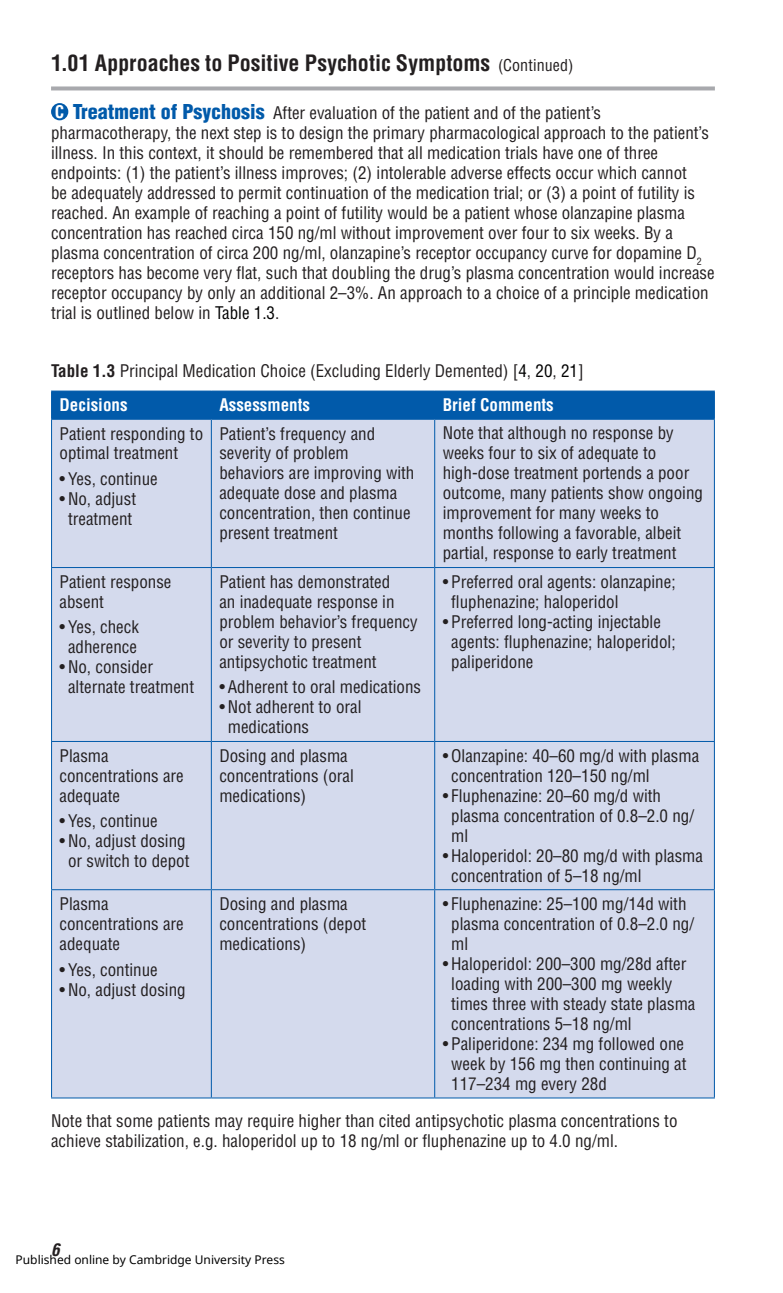
<style>
.page{position:relative;width:783px;height:1293px;background:#fff}
.page>*{position:absolute;margin:0;border:0;box-sizing:border-box;transform-origin:0 0}
.t1{font:700 condensed 22px "Helvetica LT Std";color:#231f20}
.A{font:condensed 17px/20px "Helvetica LT Std";color:#231f20}
.TB{font:condensed 17px/20px "Helvetica LT Std";color:#231f20}
.TSN{font:condensed 17px/20px "Helvetica LT Std";color:#231f20}
.TT{font:condensed 17px "Helvetica LT Std";color:#231f20}
.TCH{font:700 condensed 17px "Helvetica LT Std";color:#fff}
.t2{font:italic 700 condensed 17px "Helvetica LT Std";color:#231f20}
.t3{font:12px "Noto Sans";color:#000}
.s1{font-weight:400;font-size:16px}
.s2{font-weight:900;font-size:20px;color:#015aaa}
.s3{color:#000}
.s4{font-weight:700}
</style>
<div class="page">
<svg style="left:51px;top:86px;width:663px;height:4px;background:#b2b3b6"></svg>
<div style="left:51px;top:103px;width:17px;height:17px;background:#015aaa;border-radius:50%"></div>
<div style="left:52px;top:420px;width:661px;height:677px;background:#d4daed"></div>
<hr style="left:51px;top:390px;width:160px;height:1px;background:#015aaa">
<hr style="left:211px;top:390px;width:223px;height:1px;background:#015aaa">
<hr style="left:434px;top:390px;width:280px;height:1px;background:#015aaa">
<div style="left:51px;top:391px;width:663px;height:28px;background:#015aaa"></div>
<hr style="left:51px;top:419px;width:160px;height:1px;background:#015aaa">
<hr style="left:51px;top:420px;width:1px;height:147px;background:#015aaa">
<hr style="left:211px;top:419px;width:223px;height:1px;background:#015aaa">
<hr style="left:211px;top:420px;width:1px;height:147px;background:#015aaa">
<hr style="left:434px;top:419px;width:280px;height:1px;background:#015aaa">
<hr style="left:434px;top:420px;width:1px;height:147px;background:#015aaa">
<hr style="left:713px;top:420px;width:1px;height:147px;background:#015aaa">
<hr style="left:51px;top:567px;width:160px;height:1px;background:#015aaa">
<hr style="left:51px;top:568px;width:1px;height:173px;background:#015aaa">
<hr style="left:211px;top:567px;width:223px;height:1px;background:#015aaa">
<hr style="left:211px;top:568px;width:1px;height:173px;background:#015aaa">
<hr style="left:434px;top:567px;width:280px;height:1px;background:#015aaa">
<hr style="left:434px;top:568px;width:1px;height:173px;background:#015aaa">
<hr style="left:713px;top:568px;width:1px;height:173px;background:#015aaa">
<hr style="left:51px;top:741px;width:160px;height:1px;background:#015aaa">
<hr style="left:51px;top:742px;width:1px;height:147px;background:#015aaa">
<hr style="left:211px;top:741px;width:223px;height:1px;background:#015aaa">
<hr style="left:211px;top:742px;width:1px;height:147px;background:#015aaa">
<hr style="left:434px;top:741px;width:280px;height:1px;background:#015aaa">
<hr style="left:434px;top:742px;width:1px;height:147px;background:#015aaa">
<hr style="left:713px;top:742px;width:1px;height:147px;background:#015aaa">
<hr style="left:51px;top:889px;width:160px;height:1px;background:#015aaa">
<hr style="left:51px;top:890px;width:1px;height:207px;background:#015aaa">
<hr style="left:211px;top:889px;width:223px;height:1px;background:#015aaa">
<hr style="left:211px;top:890px;width:1px;height:207px;background:#015aaa">
<hr style="left:434px;top:889px;width:280px;height:1px;background:#015aaa">
<hr style="left:434px;top:890px;width:1px;height:207px;background:#015aaa">
<hr style="left:713px;top:890px;width:1px;height:207px;background:#015aaa">
<hr style="left:51px;top:1097px;width:160px;height:1px;background:#015aaa">
<hr style="left:211px;top:1097px;width:223px;height:1px;background:#015aaa">
<hr style="left:434px;top:1097px;width:280px;height:1px;background:#015aaa">
<p class="t1" style="left:51px;top:49px;width:524px">1.01 Approaches to Positive Psychotic Symptoms <span class="s1">(Continued)</span></p>
<p class="A" style="left:51px;top:103px;width:665px;text-indent:22px"><span class="s2">Treatment of Psychosis</span> After evaluation of the patient and of the patient’s pharmacotherapy, the next step is to design the primary pharmacological approach to the patient’s illness. In this context, it should be remembered that all medication trials have one of three endpoints: (1) the patient’s illness improves; (2) intolerable adverse effects occur which cannot<br>be adequately addressed to permit continuation of the medication trial; or (3) a point of futility is reached. An example of reaching a point of futility would be a patient whose olanzapine plasma concentration has reached circa 150 ng/ml without improvement over four to six weeks. By a plasma concentration of circa 200 ng/ml, olanzapine’s receptor occupancy curve for dopamine D<sub>2 </sub>receptors has become very flat, such that doubling the drug’s plasma concentration would increase receptor occupancy by only an additional 2–3%. An approach to a choice of a principle medication trial is outlined below in <span class="s3">Table 1.3</span>.</p>
<p class="TCH" style="left:55px;top:101px;width:11px">C</p>
<p class="TT" style="left:51px;top:360px;width:534px"><span class="s4">Table 1.3</span> Principal Medication Choice (Excluding Elderly Demented) [<span class="s3">4</span>, <span class="s3">20</span>, <span class="s3">21</span>]</p>
<p class="TCH" style="left:60px;top:394px;width:69px">Decisions</p>
<p class="TCH" style="left:219px;top:394px;width:92px">Assessments</p>
<p class="TCH" style="left:442px;top:394px;width:112px">Brief Comments</p>
<p class="TB" style="left:60px;top:423px;width:145px">Patient responding to optimal treatment</p>
<p class="A" style="left:60px;top:469px;width:100px">• Yes, continue</p>
<p class="A" style="left:60px;top:489px;width:78px;text-align:center">• No, adjust treatment</p>
<p class="TB" style="left:219px;top:423px;width:196px">Patient’s frequency and severity of problem behaviors are improving with adequate dose and plasma concentration, then continue present treatment</p>
<p class="TB" style="left:442px;top:423px;width:262px">Note that although no response by weeks four to six of adequate to high-dose treatment portends a poor outcome, many patients show ongoing improvement for many weeks to months following a favorable, albeit partial, response to early treatment</p>
<p class="TB" style="left:60px;top:571px;width:113px">Patient response absent</p>
<p class="A" style="left:60px;top:617px;width:81px;text-align:center">• Yes, check adherence</p>
<p class="A" style="left:68px;top:657px;width:128px;text-indent:-9px">• No, consider alternate treatment</p>
<p class="TB" style="left:60px;top:745px;width:126px">Plasma concentrations are adequate</p>
<p class="A" style="left:60px;top:811px;width:100px">• Yes, continue</p>
<p class="A" style="left:60px;top:831px;width:131px;text-align:center">• No, adjust dosing or switch to depot</p>
<p class="TB" style="left:219px;top:571px;width:200px">Patient has demonstrated<br>an inadequate response in problem behavior’s frequency or severity to present antipsychotic treatment</p>
<p class="A" style="left:219px;top:677px;width:203px">• Adherent to oral medications</p>
<p class="A" style="left:228px;top:697px;width:135px;text-indent:-9px">• Not adherent to oral medications</p>
<p class="A" style="left:451px;top:571px;width:226px;text-indent:-9px">• Preferred oral agents: olanzapine; fluphenazine; haloperidol</p>
<p class="A" style="left:451px;top:611px;width:226px;text-indent:-9px">• Preferred long-acting injectable agents: fluphenazine; haloperidol; paliperidone</p>
<p class="TB" style="left:219px;top:745px;width:136px">Dosing and plasma concentrations (oral medications)</p>
<p class="A" style="left:451px;top:745px;width:249px;text-indent:-9px">• Olanzapine: 40–60 mg/d with plasma concentration 120–150 ng/ml</p>
<p class="A" style="left:451px;top:785px;width:244px;text-indent:-9px">• Fluphenazine: 20–60 mg/d with plasma concentration of 0.8–2.0 ng/ ml</p>
<p class="A" style="left:451px;top:845px;width:253px;text-indent:-9px">• Haloperidol: 20–80 mg/d with plasma concentration of 5–18 ng/ml</p>
<p class="TB" style="left:60px;top:893px;width:126px">Plasma concentrations are adequate</p>
<p class="A" style="left:60px;top:959px;width:100px">• Yes, continue</p>
<p class="A" style="left:60px;top:979px;width:128px">• No, adjust dosing</p>
<p class="TB" style="left:219px;top:893px;width:148px">Dosing and plasma concentrations (depot medications)</p>
<p class="A" style="left:451px;top:893px;width:244px;text-indent:-9px">• Fluphenazine: 25–100 mg/14d with plasma concentration of 0.8–2.0 ng/ ml</p>
<p class="A" style="left:451px;top:953px;width:246px;text-indent:-9px">• Haloperidol: 200–300 mg/28d after loading with 200–300 mg weekly times three with steady state plasma concentrations 5–18 ng/ml</p>
<p class="A" style="left:451px;top:1033px;width:237px;text-indent:-9px">• Paliperidone: 234 mg followed one week by 156 mg then continuing at<br>117–234 mg every 28d</p>
<p class="TSN" style="left:51px;top:1111px;width:627px">Note that some patients may require higher than cited antipsychotic plasma concentrations to achieve stabilization, e.g. haloperidol up to 18 ng/ml or fluphenazine up to 4.0 ng/ml.</p>
<p class="t2" style="left:51px;top:1238px;width:10px">6</p>
<p class="t3" style="left:16px;top:1251px;width:271px">Published online by Cambridge University Press</p>
</div>
